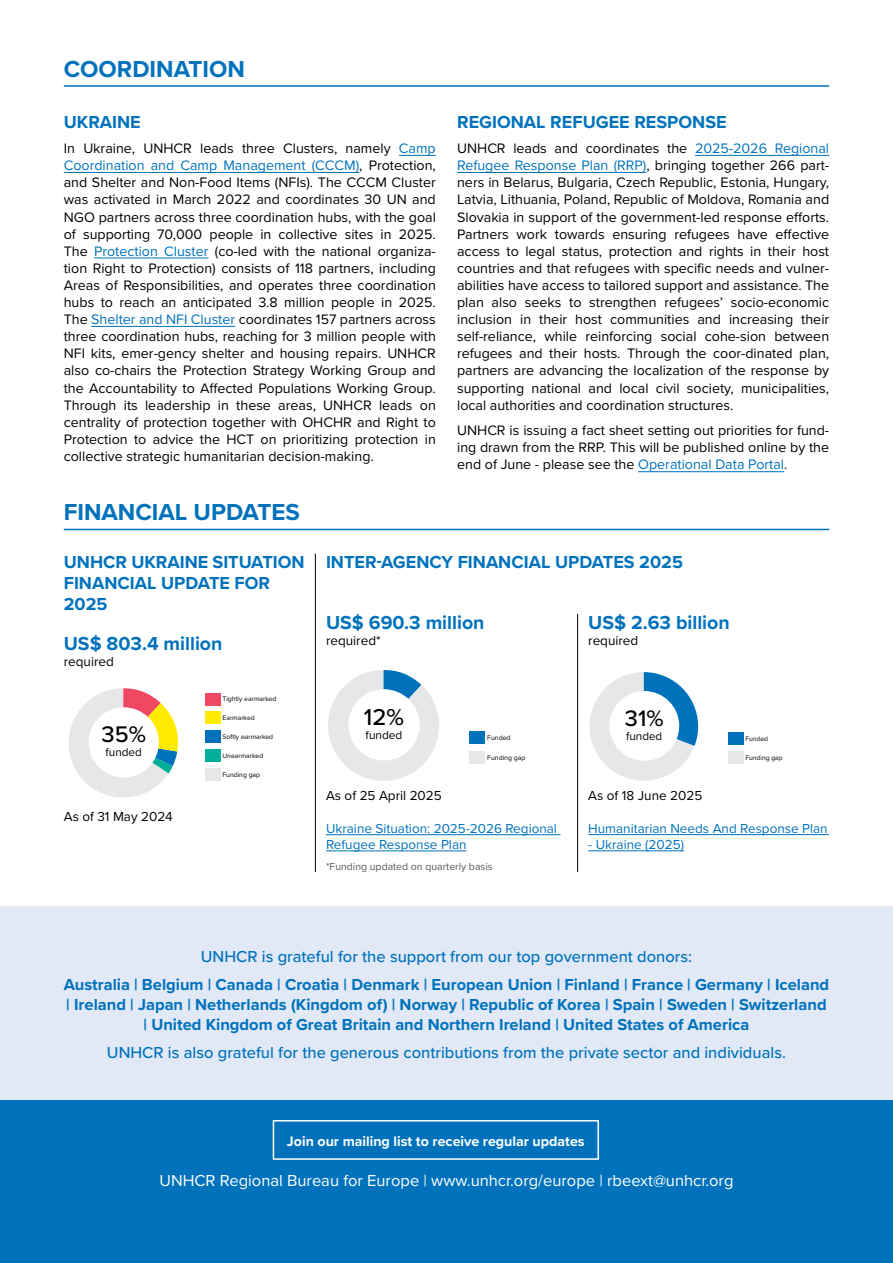
<style>
.page{position:relative;width:893px;height:1263px;background:#fff}
.page>*{position:absolute;margin:0;border:0;box-sizing:border-box;transform-origin:0 0}
.t1{font:700 24px "Proxima Nova";color:#0072bc}
.t2{font:500 23.7px "Proxima Nova";color:#000}
.t3{font:500 23.4px "Proxima Nova";color:#000}
.t4{font:500 23.25px "Proxima Nova";color:#000}
.t5{font:700 19.5px "Proxima Nova";color:#0072bc}
.t6{font:700 18px/21px "Proxima Nova";color:#0072bc}
.t7{font:700 16.5px/19.8px "Proxima Nova";color:#0072bc;text-align:center}
.t8{font:500 16.5px "Proxima Nova";color:#0072bc}
.t9{font:16.5px "Proxima Nova";color:#fff}
.t10{font:14.25px/17.1px "Proxima Nova";color:#000;text-align:justify}
.t11{font:700 14.25px "Proxima Nova";color:#fff}
.t12{font:13.5px/16.2px "Proxima Nova";color:#0072bc}
.t13{font:13.5px "Proxima Nova";color:#000}
.t14{font:11.85px "Proxima Nova";color:#000}
.t15{font:11.7px "Proxima Nova";color:#000}
.t16{font:10.5px "Proxima Nova";color:#58595b}
.t17{font:6.9px "Proxima Nova";color:#000}
.t18{font:6.75px "Proxima Nova";color:#000}
.s1{color:#0072bc}
</style>
<div class="page">
<div style="left:0;top:906px;width:893px;height:194px;background:#e1e8f6"></div>
<div style="left:0;top:1100px;width:893px;height:163px;background:#0072bc"></div>
<hr style="left:64px;top:85px;width:765px;height:2px;background:#0072bc">
<hr style="left:399px;top:155px;width:37px;height:1px;background:#0072bc">
<hr style="left:64px;top:172px;width:295px;height:1px;background:#0072bc">
<hr style="left:94px;top:258px;width:115px;height:1px;background:#0072bc">
<hr style="left:91px;top:326px;width:144px;height:1px;background:#0072bc">
<hr style="left:695px;top:155px;width:134px;height:1px;background:#0072bc">
<hr style="left:457px;top:172px;width:189px;height:1px;background:#0072bc">
<hr style="left:638px;top:471px;width:146px;height:1px;background:#0072bc">
<hr style="left:64px;top:529px;width:765px;height:1px;background:#0072bc">
<svg style="left:69px;top:688px;width:109px;height:109px"></svg>
<div style="left:89px;top:707px;width:70px;height:70px;background:#fff;border-radius:50%"></div>
<div style="left:205px;top:768px;width:16px;height:13px;background:#e6e7e8"></div>
<div style="left:205px;top:749px;width:16px;height:13px;background:#00ae9a"></div>
<div style="left:205px;top:730px;width:16px;height:13px;background:#0072bc"></div>
<div style="left:205px;top:712px;width:16px;height:12px;background:#fdeb00"></div>
<div style="left:205px;top:693px;width:16px;height:12px;background:#ef4860"></div>
<hr style="left:326px;top:834px;width:234px;height:1px;background:#0072bc">
<hr style="left:326px;top:850px;width:141px;height:1px;background:#0072bc">
<svg style="left:328px;top:670px;width:111px;height:111px"></svg>
<div style="left:348px;top:689px;width:72px;height:71px;background:#fff;border-radius:50%"></div>
<div style="left:469px;top:751px;width:16px;height:13px;background:#e6e7e8"></div>
<div style="left:469px;top:732px;width:16px;height:12px;background:#0072bc"></div>
<hr style="left:588px;top:834px;width:241px;height:1px;background:#0072bc">
<hr style="left:588px;top:850px;width:96px;height:1px;background:#0072bc">
<svg style="left:589px;top:672px;width:109px;height:109px"></svg>
<div style="left:609px;top:691px;width:70px;height:70px;background:#fff;border-radius:50%"></div>
<div style="left:728px;top:751px;width:15px;height:13px;background:#e6e7e8"></div>
<div style="left:728px;top:732px;width:15px;height:13px;background:#0072bc"></div>
<hr style="left:315px;top:554px;width:1px;height:318px;background:#000">
<hr style="left:577px;top:614px;width:1px;height:258px;background:#000">
<div style="left:273px;top:1120px;width:326px;height:40px;border:2px solid #fff"></div>
<h1 class="t1" style="left:64px;top:51px;width:183px">COORDINATION</h1>
<p class="t6" style="left:64px;top:111px;width:78px">UKRAINE</p>
<p class="t10" style="left:64px;top:139px;width:374px">In Ukraine, UNHCR leads three Clusters, namely <span class="s1">Camp Coordination and Camp Management (CCCM)</span>, Protection, and Shelter and Non-Food Items (NFIs). The CCCM Cluster was activated in March 2022 and coordinates 30 UN and NGO partners across three coordination hubs, with the goal of supporting 70,000 people in collective sites in 2025.<br>The <span class="s1">Protection Cluster</span> (co-led with the national organiza&shy;tion Right to Protection) consists of 118 partners, including Areas of Responsibilities, and operates three coordination hubs to reach an anticipated 3.8 million people in 2025.<br>The <span class="s1">Shelter and NFI Cluster</span> coordinates 157 partners across three coordination hubs, reaching for 3 million people with NFI kits, emer-gency shelter and housing repairs. UNHCR also co-chairs the Protection Strategy Working Group and the Accountability to Affected Populations Working Group.<br>Through its leadership in these areas, UNHCR leads on centrality of protection together with OHCHR and Right to Protection to advice the HCT on prioritizing protection in collective strategic humanitarian decision-making.</p>
<p class="t6" style="left:457px;top:111px;width:271px">REGIONAL REFUGEE RESPONSE</p>
<p class="t10" style="left:457px;top:139px;width:374px">UNHCR leads and coordinates the <span class="s1">2025-2026 Regional Refugee Response Plan (RRP)</span>, bringing together 266 part&shy;ners in Belarus, Bulgaria, Czech Republic, Estonia, Hungary, Latvia, Lithuania, Poland, Republic of Moldova, Romania and Slovakia in support of the government-led response efforts.<br>Partners work towards ensuring refugees have effective access to legal status, protection and rights in their host countries and that refugees with specific needs and vulner&shy;abilities have access to tailored support and assistance. The plan also seeks to strengthen refugees’ socio-economic inclusion in their host communities and increasing their self-reliance, while reinforcing social cohe-sion between refugees and their hosts. Through the coor-dinated plan, partners are advancing the localization of the response by supporting national and local civil society, municipalities, local authorities and coordination structures.</p>
<p class="t10" style="left:457px;top:421px;width:374px">UNHCR is issuing a fact sheet setting out priorities for fund&shy;ing drawn from the RRP. This will be published online by the end of June - please see the <span class="s1">Operational Data Portal</span>.</p>
<h1 class="t1" style="left:64px;top:494px;width:237px">FINANCIAL UPDATES</h1>
<p class="t6" style="left:64px;top:551px;width:242px">UNHCR UKRAINE SITUATION<br>FINANCIAL UPDATE FOR<br>2025</p>
<h3 class="t5" style="left:64px;top:629px;width:160px">US$ 803.4 million</h3>
<p class="t13" style="left:64px;top:652px;width:52px">required</p>
<p class="t17" style="left:223px;top:694px;width:55px">Tightly earmarked</p>
<h3 class="t3" style="left:102px;top:717px;width:46px">35%</h3>
<p class="t15" style="left:106px;top:744px;width:38px">funded</p>
<p class="t13" style="left:64px;top:807px;width:111px">As of 31 May 2024</p>
<p class="t17" style="left:223px;top:712px;width:34px">Earmarked</p>
<p class="t17" style="left:223px;top:731px;width:52px">Softly earmarked</p>
<p class="t17" style="left:223px;top:751px;width:42px">Unearmarked</p>
<p class="t17" style="left:223px;top:769px;width:39px">Funding gap</p>
<p class="t6" style="left:326px;top:551px;width:358px">INTER-AGENCY FINANCIAL UPDATES 2025</p>
<h3 class="t5" style="left:326px;top:608px;width:160px">US$ 690.3 million</h3>
<p class="t13" style="left:326px;top:631px;width:56px">required*</p>
<h3 class="t5" style="left:588px;top:608px;width:143px">US$ 2.63 billion</h3>
<p class="t13" style="left:588px;top:631px;width:52px">required</p>
<h2 class="t2" style="left:364px;top:699px;width:42px">12%</h2>
<p class="t14" style="left:366px;top:726px;width:38px">funded</p>
<p class="t17" style="left:487px;top:733px;width:25px">Funded</p>
<h3 class="t4" style="left:625px;top:701px;width:40px">31%</h3>
<p class="t15" style="left:626px;top:727px;width:38px">funded</p>
<p class="t18" style="left:745px;top:734px;width:24px">Funded</p>
<p class="t17" style="left:487px;top:752px;width:40px">Funding gap</p>
<p class="t18" style="left:745px;top:753px;width:39px">Funding gap</p>
<p class="t13" style="left:326px;top:786px;width:117px">As of 25 April 2025</p>
<p class="t12" style="left:326px;top:819px;width:232px">Ukraine Situation: 2025-2026 Regional<br>Refugee Response Plan</p>
<p class="t16" style="left:326px;top:858px;width:168px">*Funding updated on quarterly basis</p>
<p class="t13" style="left:588px;top:785px;width:116px">As of 18 June 2025</p>
<p class="t12" style="left:588px;top:819px;width:241px">Humanitarian Needs And Response Plan</p>
<p class="t12" style="left:588px;top:835px;width:97px">- Ukraine (2025)</p>
<p class="t8" style="left:201px;top:944px;width:493px">UNHCR is grateful for the support from our top government donors:</p>
<p class="t7" style="left:64px;top:974px;width:767px">Australia | Belgium | Canada | Croatia | Denmark | European Union | Finland | France | Germany | Iceland | Ireland | Japan | Netherlands (Kingdom of) | Norway | Republic of Korea | Spain | Sweden | Switzerland | United Kingdom of Great Britain and Northern Ireland | United States of America</p>
<p class="t8" style="left:107px;top:1040px;width:680px">UNHCR is also grateful for the generous contributions from the private sector and individuals.</p>
<p class="t11" style="left:287px;top:1130px;width:299px">Join our mailing list to receive regular updates</p>
<p class="t9" style="left:159px;top:1168px;width:576px">UNHCR Regional Bureau for Europe | www.unhcr.org/europe | rbeext@unhcr.org</p>
</div>
